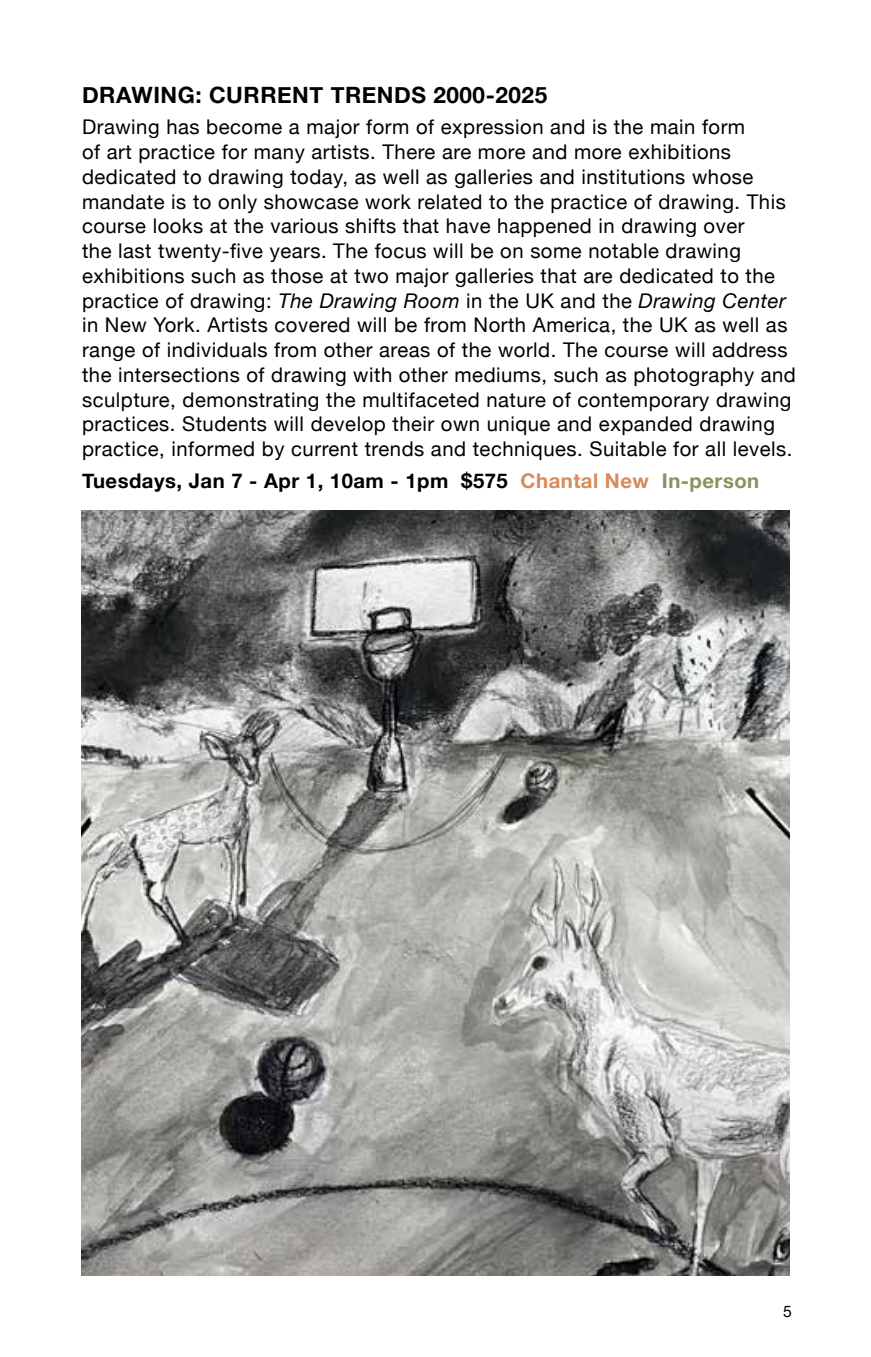
<style>
.page{position:relative;width:871px;height:1357px;background:#fff}
.page>*{position:absolute;margin:0;border:0;box-sizing:border-box;transform-origin:0 0}
.t1{font:700 22.5px "Helvetica Neue";letter-spacing:.025em;color:#000}
.t2{font:20.25px/24.8px "Helvetica Neue";letter-spacing:.025em;color:#000}
.t3{font:700 20.25px "Helvetica Neue";letter-spacing:.025em;color:#000}
.t4{font:15.75px "Helvetica Neue";color:#000}
.s1{font-style:italic}
.s2{color:#d68b5b}
.s3{color:#89915e}
</style>
<div class="page">
<img style="left:82px;top:510px;width:707px;height:766px">
<p class="t1" style="left:82px;top:77px;width:467px">DRAWING: CURRENT TRENDS 2000-2025</p>
<p class="t2" style="left:82px;top:116px;width:715px">Drawing has become a major form of expression and is the main form<br>of art practice for many artists. There are more and more exhibitions dedicated to drawing today, as well as galleries and institutions whose mandate is to only showcase work related to the practice of drawing. This course looks at the various shifts that have happened in drawing over<br>the last twenty-five years. The focus will be on some notable drawing exhibitions such as those at two major galleries that are dedicated to the practice of drawing: <span class="s1">The Drawing Room</span> in the UK and the <span class="s1">Drawing Center </span>in New York. Artists covered will be from North America, the UK as well as range of individuals from other areas of the world. The course will address the intersections of drawing with other mediums, such as photography and sculpture, demonstrating the multifaceted nature of contemporary drawing practices. Students will develop their own unique and expanded drawing practice, informed by current trends and techniques. Suitable for all levels.</p>
<p class="t3" style="left:82px;top:465px;width:679px">Tuesdays, Jan 7 - Apr 1, 10am - 1pm $575 <span class="s2">Chantal New</span> <span class="s3">In-person</span></p>
<p class="t4" style="left:783px;top:1300px;width:10px">5</p>
</div>
